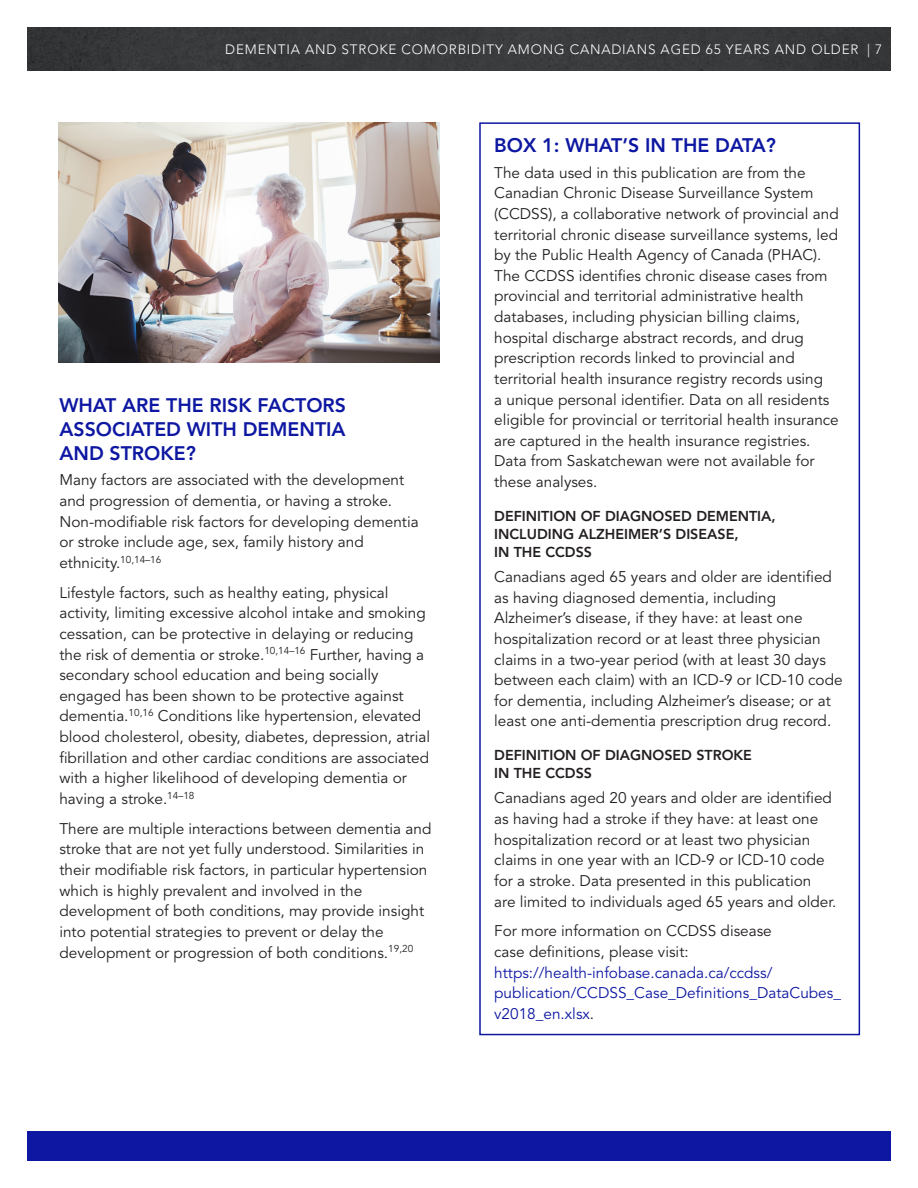
<style>
.page{position:relative;width:918px;height:1188px;background:#fff}
.page>*{position:absolute;margin:0;border:0;box-sizing:border-box;transform-origin:0 0}
.Heading_1{font:800 19.5px/24px "Avenir LT Std";color:#0d17a1;text-align:justify}
.BODY{font:15.3px/20.7px "Avenir LT Std";color:#231f20}
.BODY-2{font:15.3px/20.7px "Avenir LT Std";color:#0d17a1}
.Heading_3{font:800 14.25px/18px "Avenir LT Std";color:#231f20}
.t1{font:300 13.5px "Avenir LT Std";letter-spacing:.06em;color:#fff}
.s1{color:#231f20}
</style>
<div class="page">
<div style="left:27px;top:27px;width:864px;height:44px;background:#38393b"></div>
<div style="left:27px;top:1131px;width:864px;height:30px;background:#0d17a1"></div>
<img style="left:58px;top:122px;width:382px;height:240px">
<div style="left:479px;top:122px;width:381px;height:913px;border:2px solid #0d17a1"></div>
<p class="t1" style="left:225px;top:42px;width:658px">DEMENTIA AND STROKE COMORBIDITY AMONG CANADIANS AGED 65 YEARS AND OLDER | 7</p>
<p class="Heading_1" style="left:59px;top:393px;width:288px">WHAT ARE THE RISK FACTORS ASSOCIATED WITH DEMENTIA AND STROKE?</p>
<p class="BODY" style="left:59px;top:470px;width:361px">Many factors are associated with the development and progression of dementia, or having a stroke.<br>Non-modifiable risk factors for developing dementia or stroke include age, sex, family history and ethnicity.<sup>10,14–16</sup></p>
<p class="BODY" style="left:59px;top:583px;width:372px">Lifestyle factors, such as healthy eating, physical activity, limiting excessive alcohol intake and smoking cessation, can be protective in delaying or reducing the risk of dementia or stroke.<sup>10,14–16</sup> Further, having a secondary school education and being socially engaged has been shown to be protective against dementia.<sup>10,16</sup> Conditions like hypertension, elevated blood cholesterol, obesity, diabetes, depression, atrial fibrillation and other cardiac conditions are associated with a higher likelihood of developing dementia or having a stroke.<sup>14–18</sup></p>
<p class="BODY" style="left:59px;top:819px;width:374px">There are multiple interactions between dementia and stroke that are not yet fully understood. Similarities in their modifiable risk factors, in particular hypertension which is highly prevalent and involved in the development of both conditions, may provide insight into potential strategies to prevent or delay the development or progression of both conditions.<sup>19,20</sup></p>
<p class="Heading_1" style="left:494px;top:133px;width:283px">BOX 1: WHAT’S IN THE DATA?</p>
<p class="BODY" style="left:494px;top:162px;width:346px">The data used in this publication are from the Canadian Chronic Disease Surveillance System (CCDSS), a collaborative network of provincial and territorial chronic disease surveillance systems, led by the Public Health Agency of Canada (PHAC).<br>The CCDSS identifies chronic disease cases from provincial and territorial administrative health databases, including physician billing claims, hospital discharge abstract records, and drug prescription records linked to provincial and territorial health insurance registry records using<br>a unique personal identifier. Data on all residents eligible for provincial or territorial health insurance are captured in the health insurance registries.<br>Data from Saskatchewan were not available for these analyses.</p>
<p class="Heading_3" style="left:494px;top:507px;width:283px">DEFINITION OF DIAGNOSED DEMENTIA,<br>INCLUDING ALZHEIMER’S DISEASE,<br>IN THE CCDSS</p>
<p class="BODY" style="left:494px;top:567px;width:350px">Canadians aged 65 years and older are identified as having diagnosed dementia, including Alzheimer’s disease, if they have: at least one hospitalization record or at least three physician claims in a two-year period (with at least 30 days between each claim) with an ICD-9 or ICD-10 code for dementia, including Alzheimer’s disease; or at least one anti-dementia prescription drug record.</p>
<p class="Heading_3" style="left:494px;top:746px;width:259px">DEFINITION OF DIAGNOSED STROKE<br>IN THE CCDSS</p>
<p class="BODY" style="left:494px;top:788px;width:344px">Canadians aged 20 years and older are identified as having had a stroke if they have: at least one hospitalization record or at least two physician claims in one year with an ICD-9 or ICD-10 code for a stroke. Data presented in this publication are limited to individuals aged 65 years and older.</p>
<p class="BODY-2" style="left:494px;top:921px;width:348px"><span class="s1">For more information on CCDSS disease<br>case definitions, please visit: </span>https://health-infobase.canada.ca/ccdss/ publication/CCDSS_Case_Definitions_DataCubes_ v2018_en.xlsx<span class="s1">.</span></p>
</div>
